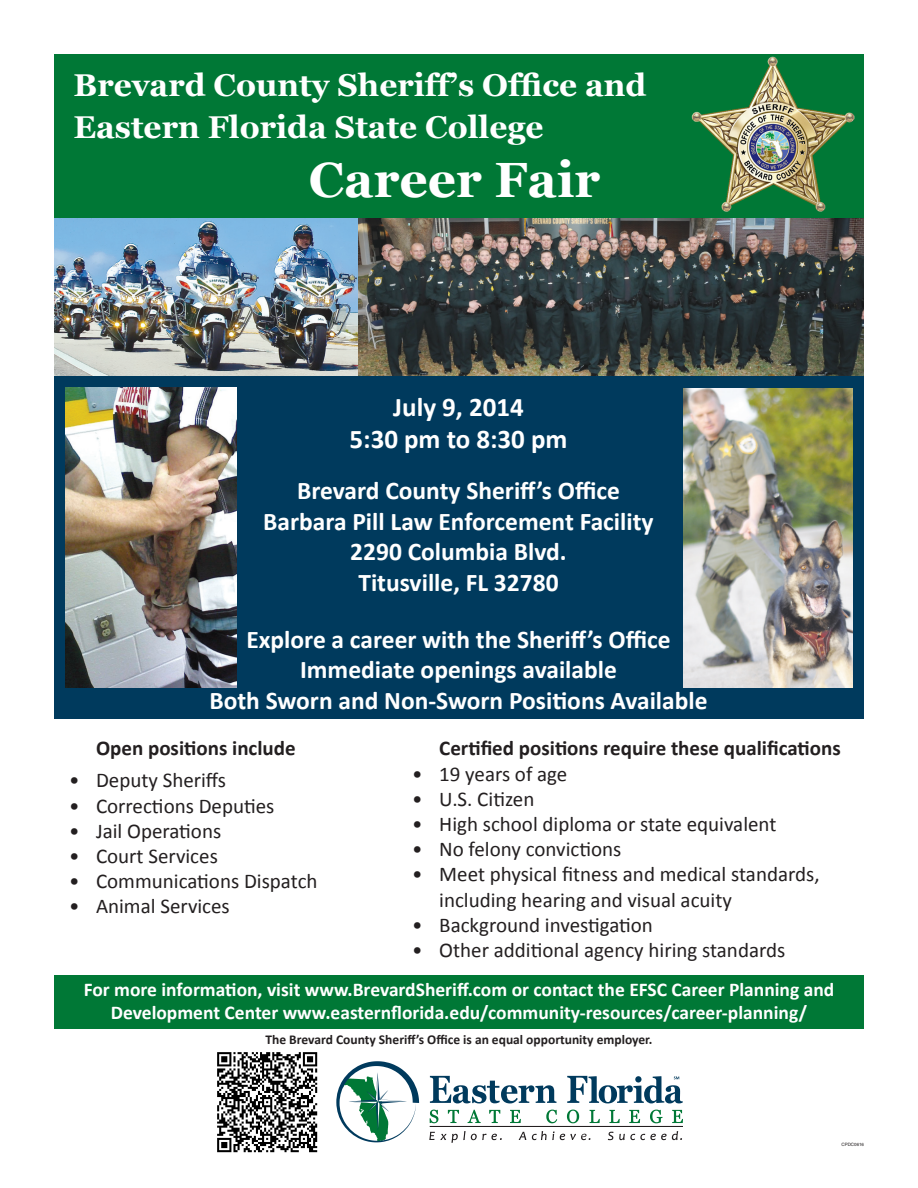
<style>
.page{position:relative;width:918px;height:1188px;background:#fff}
.page>*{position:absolute;margin:0;border:0;box-sizing:border-box;transform-origin:0 0}
.t1{font:700 49.5px "Georgia";color:#fff}
.t2{font:700 31.5px "Georgia";color:#fff}
.t3{font:700 27px "Calibri";color:#fff}
.t4{font:700 25.5px "Calibri";color:#fff}
.t5{font:21px/25.2px "Calibri";color:#231f20}
.t6{font:700 21px "Calibri";color:#231f20}
.t7{font:700 19.5px/23.4px "Calibri";color:#fff;text-align:center}
.t8{font:700 13.5px "Calibri";color:#231f20}
.t9{font:4.5px "Helvetica LT Std";color:#231f20}
</style>
<div class="page">
<img style="left:217px;top:1052px;width:101px;height:101px">
<div style="left:54px;top:975px;width:810px;height:53px;background:#007836"></div>
<img style="left:54px;top:218px;width:304px;height:159px">
<img style="left:358px;top:218px;width:506px;height:159px">
<div style="left:54px;top:377px;width:810px;height:342px;background:#003a5d"></div>
<div style="left:54px;top:54px;width:810px;height:164px;background:#007836"></div>
<img style="left:683px;top:389px;width:170px;height:298px">
<img style="left:691px;top:56px;width:164px;height:156px">
<svg style="left:430px;top:1076px;width:127px;height:27px"></svg>
<svg style="left:430px;top:1110px;width:8px;height:13px"></svg>
<svg style="left:448px;top:1110px;width:11px;height:13px"></svg>
<svg style="left:468px;top:1110px;width:13px;height:13px"></svg>
<svg style="left:489px;top:1110px;width:11px;height:13px"></svg>
<svg style="left:510px;top:1110px;width:11px;height:13px"></svg>
<svg style="left:546px;top:1110px;width:11px;height:13px"></svg>
<svg style="left:567px;top:1110px;width:12px;height:13px"></svg>
<svg style="left:590px;top:1110px;width:10px;height:13px"></svg>
<svg style="left:609px;top:1110px;width:11px;height:13px"></svg>
<svg style="left:629px;top:1110px;width:11px;height:13px"></svg>
<svg style="left:650px;top:1110px;width:12px;height:13px"></svg>
<svg style="left:672px;top:1110px;width:11px;height:13px"></svg>
<hr style="left:430px;top:1126px;width:253px;height:1px;background:#231f20">
<svg style="left:519px;top:1132px;width:7px;height:8px"></svg>
<svg style="left:532px;top:1131px;width:58px;height:9px"></svg>
<svg style="left:608px;top:1131px;width:74px;height:9px"></svg>
<svg style="left:429px;top:1131px;width:73px;height:12px"></svg>
<svg style="left:336px;top:1061px;width:83px;height:81px"></svg>
<svg style="left:567px;top:1076px;width:116px;height:27px"></svg>
<img style="left:65px;top:388px;width:172px;height:299px">
<p class="t2" style="left:74px;top:65px;width:575px">Brevard County Sheriff’s Office and</p>
<p class="t2" style="left:74px;top:106px;width:472px">Eastern Florida State College</p>
<p class="t1" style="left:309px;top:148px;width:293px">Career Fair</p>
<p class="t3" style="left:393px;top:390px;width:132px">July 9, 2014</p>
<p class="t3" style="left:350px;top:422px;width:219px">5:30 pm to 8:30 pm</p>
<p class="t4" style="left:297px;top:474px;width:324px">Brevard County Sheriff’s Office</p>
<p class="t4" style="left:263px;top:505px;width:392px">Barbara Pill Law Enforcement Facility</p>
<p class="t4" style="left:350px;top:536px;width:218px">2290 Columbia Blvd.</p>
<p class="t4" style="left:358px;top:566px;width:202px">Titusville, FL 32780</p>
<p class="t4" style="left:246px;top:623px;width:426px">Explore a career with the Sheriff’s Office</p>
<p class="t4" style="left:300px;top:654px;width:318px">Immediate openings available</p>
<p class="t4" style="left:209px;top:684px;width:500px">Both Sworn and Non-Sworn Positions Available</p>
<p class="t6" style="left:96px;top:735px;width:201px">Open positions include</p>
<p class="t5" style="left:69px;top:768px;width:159px">• Deputy Sheriffs</p>
<p class="t5" style="left:69px;top:793px;width:207px">• Corrections Deputies</p>
<p class="t5" style="left:69px;top:818px;width:154px">• Jail Operations</p>
<p class="t5" style="left:69px;top:844px;width:150px">• Court Services</p>
<p class="t5" style="left:69px;top:869px;width:250px">• Communications Dispatch</p>
<p class="t5" style="left:69px;top:894px;width:162px">• Animal Services</p>
<p class="t6" style="left:439px;top:735px;width:403px">Certified positions require these qualifications</p>
<p class="t5" style="left:412px;top:761px;width:157px">• 19 years of age</p>
<p class="t5" style="left:412px;top:786px;width:124px">• U.S. Citizen</p>
<p class="t5" style="left:412px;top:812px;width:366px">• High school diploma or state equivalent</p>
<p class="t5" style="left:412px;top:837px;width:211px">• No felony convictions</p>
<p class="t5" style="left:439px;top:862px;width:382px;text-indent:-27px">• Meet physical fitness and medical standards, including hearing and visual acuity</p>
<p class="t5" style="left:412px;top:912px;width:242px">• Background investigation</p>
<p class="t5" style="left:412px;top:938px;width:375px">• Other additional agency hiring standards</p>
<p class="t7" style="left:84px;top:977px;width:752px">For more information, visit www.BrevardSheriff.com or contact the EFSC Career Planning and<br>Development Center www.easternflorida.edu/community-resources/career-planning/</p>
<p class="t8" style="left:266px;top:1031px;width:388px">The Brevard County Sheriff’s Office is an equal opportunity employer.</p>
<p class="t9" style="left:841px;top:1142px;width:24px">CPDC0616</p>
</div>
